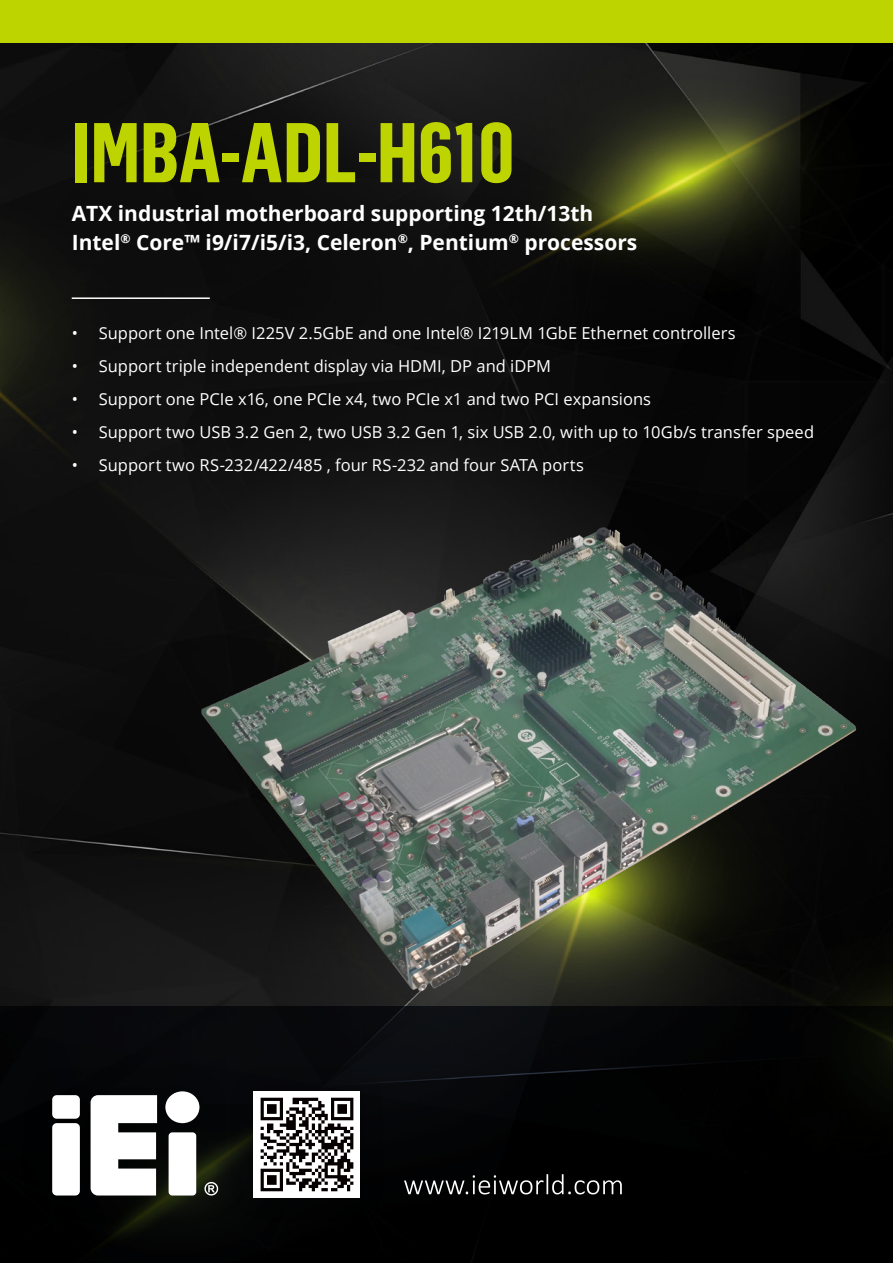
<style>
.page{position:relative;width:893px;height:1263px;background:#fff}
.page>*{position:absolute;margin:0;border:0;box-sizing:border-box;transform-origin:0 0}
.t1{font:700 82.95px "Flama Condensed";color:#bed400}
.t2{font:700 21px/28.5px "Open Sans";color:#fff}
.t3{font:16.5px "Open Sans";color:#fff}
</style>
<div class="page">
<img style="left:0;top:43px;width:893px;height:963px">
<div style="left:0;top:1006px;width:893px;height:257px;background:linear-gradient(to right,#060709,#010201)"></div>
<div style="left:0;top:0;width:893px;height:43px;background:#bed400"></div>
<hr style="left:72px;top:297px;width:138px;height:2px;background:#fff">
<img style="left:259px;top:1060px;width:132px;height:169px">
<img style="left:259px;top:1091px;width:101px;height:107px">
<img style="left:12px;top:1051px;width:247px;height:185px">
<svg style="left:204px;top:1182px;width:14px;height:13px"></svg>
<div style="left:52px;top:1123px;width:28px;height:72px;background:#fff;border-radius:5px"></div>
<div style="left:52px;top:1095px;width:28px;height:24px;background:#fff;border-radius:5px"></div>
<svg style="left:91px;top:1095px;width:66px;height:100px"></svg>
<div style="left:165px;top:1091px;width:34px;height:32px;background:#fff;border-radius:50%"></div>
<div style="left:169px;top:1132px;width:27px;height:63px;background:#fff;border-radius:4px"></div>
<svg style="left:404px;top:1174px;width:218px;height:20px;background:#333"></svg>
<img style="left:191px;top:517px;width:689px;height:499px">
<h1 class="t1" style="left:72px;top:100px;width:444px">IMBA-ADL-H610</h1>
<p class="t2" style="left:72px;top:199px;width:567px">ATX industrial motherboard supporting 12th/13th<br>Intel<sup>®</sup> Core™ i9/i7/i5/i3, Celeron<sup>®</sup>, Pentium<sup>®</sup> processors</p>
<p class="t3" style="left:72px;top:321px;width:665px">• Support one Intel® I225V 2.5GbE and one Intel® I219LM 1GbE Ethernet controllers</p>
<p class="t3" style="left:72px;top:354px;width:481px">• Support triple independent display via HDMI, DP and iDPM</p>
<p class="t3" style="left:72px;top:387px;width:581px">• Support one PCIe x16, one PCIe x4, two PCIe x1 and two PCI expansions</p>
<p class="t3" style="left:72px;top:420px;width:744px">• Support two USB 3.2 Gen 2, two USB 3.2 Gen 1, six USB 2.0, with up to 10Gb/s transfer speed</p>
<p class="t3" style="left:72px;top:453px;width:514px">• Support two RS-232/422/485 , four RS-232 and four SATA ports</p>
</div>
